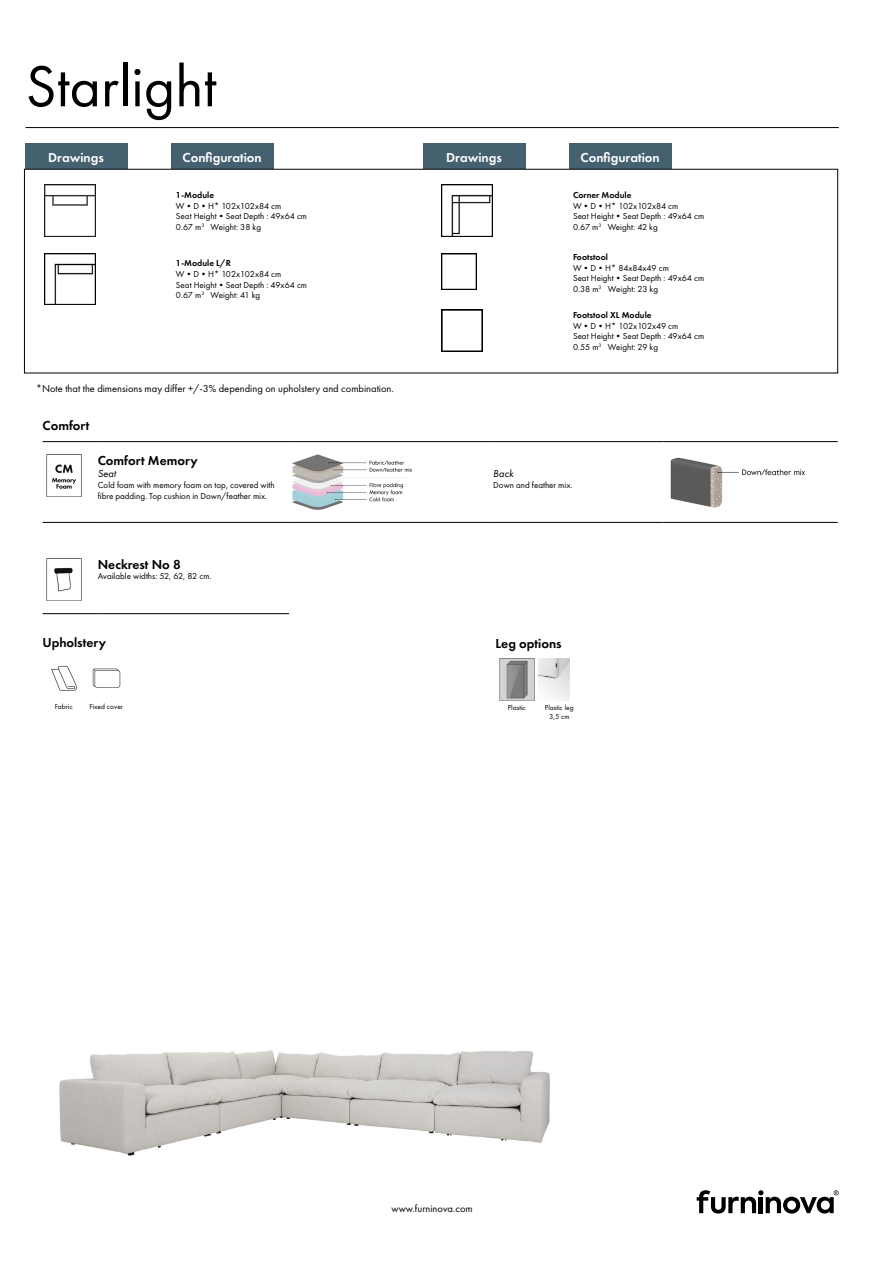
<style>
.page{position:relative;width:893px;height:1263px;background:#fff}
.page>*{position:absolute;margin:0;border:0;box-sizing:border-box;transform-origin:0 0}
.t1{font:60px "Futura PT";color:#000}
.Fliktext{font:600 13.5px "Futura PT";color:#fff}
.BeskrivningNamn{font:600 13.5px "Futura PT";color:#000}
.Teknikrubrik{font:600 13.5px "Futura PT";color:#000}
.Teknikrubrik_Ben{font:600 13.5px "Futura PT";color:#000}
.Beskrivning_Comfort{font:600 13.5px "Futura PT";color:#000}
.Fotnot_mått{font:10.5px "Futura PT";color:#000}
.BeskrivningRubrik{font:italic 10.5px "Futura PT";color:#000}
.BeskrivningText{font:9px/10.8px "Futura PT";color:#000}
.Dimensioner{font:9px "Futura PT";color:#000}
.TabelltextV{font:600 9px "Futura PT";color:#000}
.Ikontext{font:7.5px/9px "Futura PT";color:#000;text-align:center}
</style>
<div class="page">
<hr style="left:26px;top:127px;width:813px;height:1px;background:#000">
<div style="left:25px;top:144px;width:102px;height:25px;background:#45606f"></div>
<div style="left:423px;top:144px;width:102px;height:25px;background:#45606f"></div>
<div style="left:171px;top:144px;width:102px;height:25px;background:#45606f"></div>
<div style="left:569px;top:144px;width:102px;height:25px;background:#45606f"></div>
<img style="left:44px;top:185px;width:51px;height:51px">
<img style="left:44px;top:253px;width:51px;height:51px">
<img style="left:59px;top:1050px;width:491px;height:106px">
<hr style="left:43px;top:441px;width:55px;height:1px;background:#000">
<hr style="left:98px;top:441px;width:191px;height:1px;background:#000">
<hr style="left:289px;top:441px;width:204px;height:1px;background:#000">
<hr style="left:493px;top:441px;width:170px;height:1px;background:#000">
<hr style="left:663px;top:441px;width:175px;height:1px;background:#000">
<hr style="left:43px;top:522px;width:55px;height:1px;background:#000">
<hr style="left:98px;top:522px;width:191px;height:1px;background:#000">
<hr style="left:289px;top:522px;width:204px;height:1px;background:#000">
<hr style="left:493px;top:522px;width:170px;height:1px;background:#000">
<hr style="left:663px;top:522px;width:175px;height:1px;background:#000">
<img style="left:46px;top:454px;width:36px;height:43px">
<img style="left:292px;top:454px;width:120px;height:56px">
<img style="left:670px;top:457px;width:135px;height:51px">
<hr style="left:43px;top:613px;width:55px;height:1px;background:#000">
<hr style="left:98px;top:613px;width:191px;height:1px;background:#000">
<img style="left:46px;top:558px;width:36px;height:43px">
<img style="left:51px;top:665px;width:26px;height:26px">
<svg style="left:92px;top:668px;width:29px;height:20px"></svg>
<img style="left:499px;top:658px;width:36px;height:43px">
<svg style="left:538px;top:658px;width:32px;height:43px"></svg>
<img style="left:441px;top:185px;width:51px;height:51px">
<img style="left:441px;top:253px;width:36px;height:37px">
<img style="left:441px;top:309px;width:41px;height:43px">
<svg style="left:697px;top:1190px;width:142px;height:23px"></svg>
<h1 class="t1" style="left:26px;top:51px;width:192px">Starlight</h1>
<p class="Fliktext" style="left:48px;top:149px;width:57px">Drawings</p>
<p class="Fliktext" style="left:183px;top:149px;width:81px">Configuration</p>
<p class="Fliktext" style="left:446px;top:149px;width:57px">Drawings</p>
<p class="Fliktext" style="left:581px;top:149px;width:81px">Configuration</p>
<p class="TabelltextV" style="left:176px;top:189px;width:40px">1-Module</p>
<p class="Dimensioner" style="left:176px;top:200px;width:107px">W•D•H* 102x102x84 cm</p>
<p class="BeskrivningText" style="left:176px;top:211px;width:133px">Seat Height•Seat Depth : 49x64 cm</p>
<p class="BeskrivningText" style="left:176px;top:222px;width:87px">0.67 m<sup>3</sup> Weight: 38 kg</p>
<p class="TabelltextV" style="left:176px;top:257px;width:57px">1-Module L/R</p>
<p class="Dimensioner" style="left:176px;top:268px;width:107px">W•D•H* 102x102x84 cm</p>
<p class="BeskrivningText" style="left:176px;top:279px;width:133px">Seat Height•Seat Depth : 49x64 cm</p>
<p class="BeskrivningText" style="left:176px;top:290px;width:86px">0.67 m<sup>3</sup> Weight: 41 kg</p>
<p class="Fotnot_mått" style="left:36px;top:382px;width:359px">*Note that the dimensions may differ +/-3% depending on upholstery and combination.</p>
<p class="Beskrivning_Comfort" style="left:43px;top:417px;width:49px">Comfort</p>
<p class="BeskrivningNamn" style="left:98px;top:452px;width:101px">Comfort Memory</p>
<p class="BeskrivningRubrik" style="left:98px;top:467px;width:20px">Seat</p>
<p class="BeskrivningText" style="left:98px;top:480px;width:178px">Cold foam with memory foam on top, covered with fibre padding. Top cushion in Down/feather mix.</p>
<p class="BeskrivningNamn" style="left:98px;top:556px;width:84px">Neckrest No 8</p>
<p class="BeskrivningText" style="left:98px;top:571px;width:115px">Available widths: 52, 62, 82 cm.</p>
<p class="Teknikrubrik" style="left:43px;top:634px;width:65px">Upholstery</p>
<p class="Ikontext" style="left:55px;top:702px;width:19px">Fabric</p>
<p class="Ikontext" style="left:89px;top:702px;width:35px">Fixed cover</p>
<p class="TabelltextV" style="left:573px;top:189px;width:60px">Corner Module</p>
<p class="Dimensioner" style="left:573px;top:200px;width:107px">W•D•H* 102x102x84 cm</p>
<p class="BeskrivningText" style="left:573px;top:211px;width:133px">Seat Height•Seat Depth : 49x64 cm</p>
<p class="BeskrivningText" style="left:573px;top:222px;width:86px">0.67 m<sup>3</sup> Weight: 42 kg</p>
<p class="TabelltextV" style="left:573px;top:251px;width:36px">Footstool</p>
<p class="Dimensioner" style="left:573px;top:262px;width:97px">W•D•H* 84x84x49 cm</p>
<p class="BeskrivningText" style="left:573px;top:273px;width:133px">Seat Height•Seat Depth : 49x64 cm</p>
<p class="BeskrivningText" style="left:573px;top:284px;width:87px">0.38 m<sup>3</sup> Weight: 23 kg</p>
<p class="TabelltextV" style="left:573px;top:309px;width:80px">Footstool XL Module</p>
<p class="Dimensioner" style="left:573px;top:320px;width:107px">W•D•H* 102x102x49 cm</p>
<p class="BeskrivningText" style="left:573px;top:331px;width:133px">Seat Height•Seat Depth : 49x64 cm</p>
<p class="BeskrivningText" style="left:573px;top:342px;width:87px">0.55 m<sup>3</sup> Weight: 29 kg</p>
<p class="BeskrivningRubrik" style="left:493px;top:467px;width:22px">Back</p>
<p class="BeskrivningText" style="left:493px;top:480px;width:81px">Down and feather mix.</p>
<p class="Teknikrubrik_Ben" style="left:496px;top:635px;width:68px">Leg options</p>
<p class="Ikontext" style="left:508px;top:703px;width:20px">Plastic</p>
<p class="Ikontext" style="left:545px;top:703px;width:30px">Plastic leg<br>3,5 cm</p>
<p class="Fotnot_mått" style="left:392px;top:1202px;width:83px">www.furninova.com</p>
</div>
